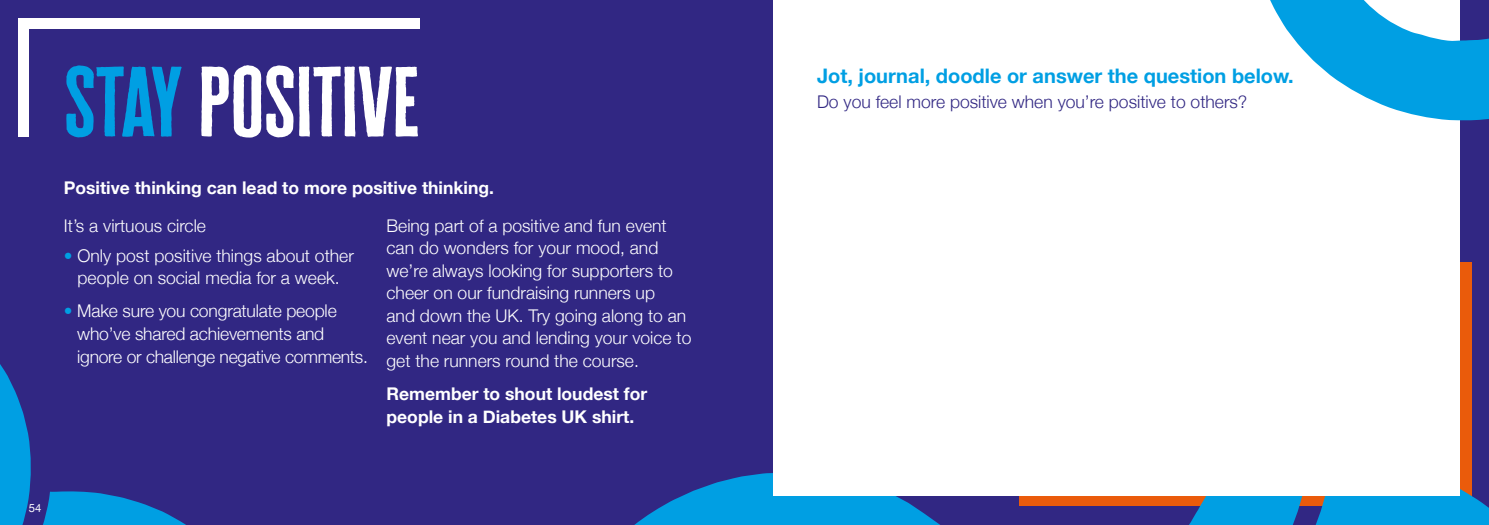
<style>
.page{position:relative;width:1489px;height:525px;background:#fff}
.page>*{position:absolute;margin:0;border:0;box-sizing:border-box;transform-origin:0 0}
.t1{font:81.25px "Cheddar Gothic Sans";color:#fff}
.t2{font:700 20px "Helvetica Neue";color:#009fe3}
.t3{font:300 17.5px/22.5px "Helvetica Neue";color:#fff}
.t4{font:700 17.5px/22.5px "Helvetica Neue";color:#fff}
.t5{font:300 17.5px "Helvetica Neue";color:#312783}
.t6{font:11.25px "Helvetica Neue";color:#fff}
.s1{color:#009fe3}
</style>
<div class="page">
<div style="left:0;top:0;width:754px;height:524px;background:#312783"></div>
<div style="left:18px;top:18px;width:401px;height:118px;background:#fff"></div>
<div style="left:29px;top:29px;width:686px;height:466px;background:#312783"></div>
<div style="left:744px;top:0;width:744px;height:524px;background:#312783"></div>
<div style="left:1018px;top:262px;width:452px;height:243px;background:#ea5b0b"></div>
<svg style="left:636px;top:473px;width:315px;height:51px"></svg>
<svg style="left:1177px;top:495px;width:122px;height:29px;fill:#009fe3"></svg>
<svg style="left:1299px;top:460px;width:189px;height:64px"></svg>
<svg style="left:0;top:364px;width:185px;height:160px"></svg>
<div style="left:773px;top:0;width:686px;height:495px;background:#fff"></div>
<svg style="left:1270px;top:0;width:213px;height:162px"></svg>
<svg style="left:1483px;top:38px;width:5px;height:82px"></svg>
<h1 class="t1" style="left:64px;top:52px;width:357px"><span class="s1">STAY</span> POSITIVE</h1>
<p class="t4" style="left:64px;top:176px;width:431px">Positive thinking can lead to more positive thinking.</p>
<p class="t3" style="left:64px;top:213px;width:143px">It’s a virtuous circle</p>
<p class="t3" style="left:64px;top:243px;width:291px;text-align:center"><span class="s1">•</span> Only post positive things about other people on social media for a week.</p>
<p class="t3" style="left:77px;top:298px;width:292px;text-indent:-13px"><span class="s1">•</span> Make sure you congratulate people who’ve shared achievements and ignore or challenge negative comments.</p>
<p class="t3" style="left:386px;top:213px;width:306px">Being part of a positive and fun event can do wonders for your mood, and we’re always looking for supporters to cheer on our fundraising runners up<br>and down the UK. Try going along to an event near you and lending your voice to get the runners round the course.</p>
<p class="t4" style="left:386px;top:383px;width:262px">Remember to shout loudest for people in a Diabetes UK shirt.</p>
<p class="t6" style="left:29px;top:500px;width:14px">54</p>
<p class="t2" style="left:817px;top:60px;width:478px">Jot, journal, doodle or answer the question below.</p>
<p class="t5" style="left:817px;top:87px;width:432px">Do you feel more positive when you’re positive to others?</p>
</div>
